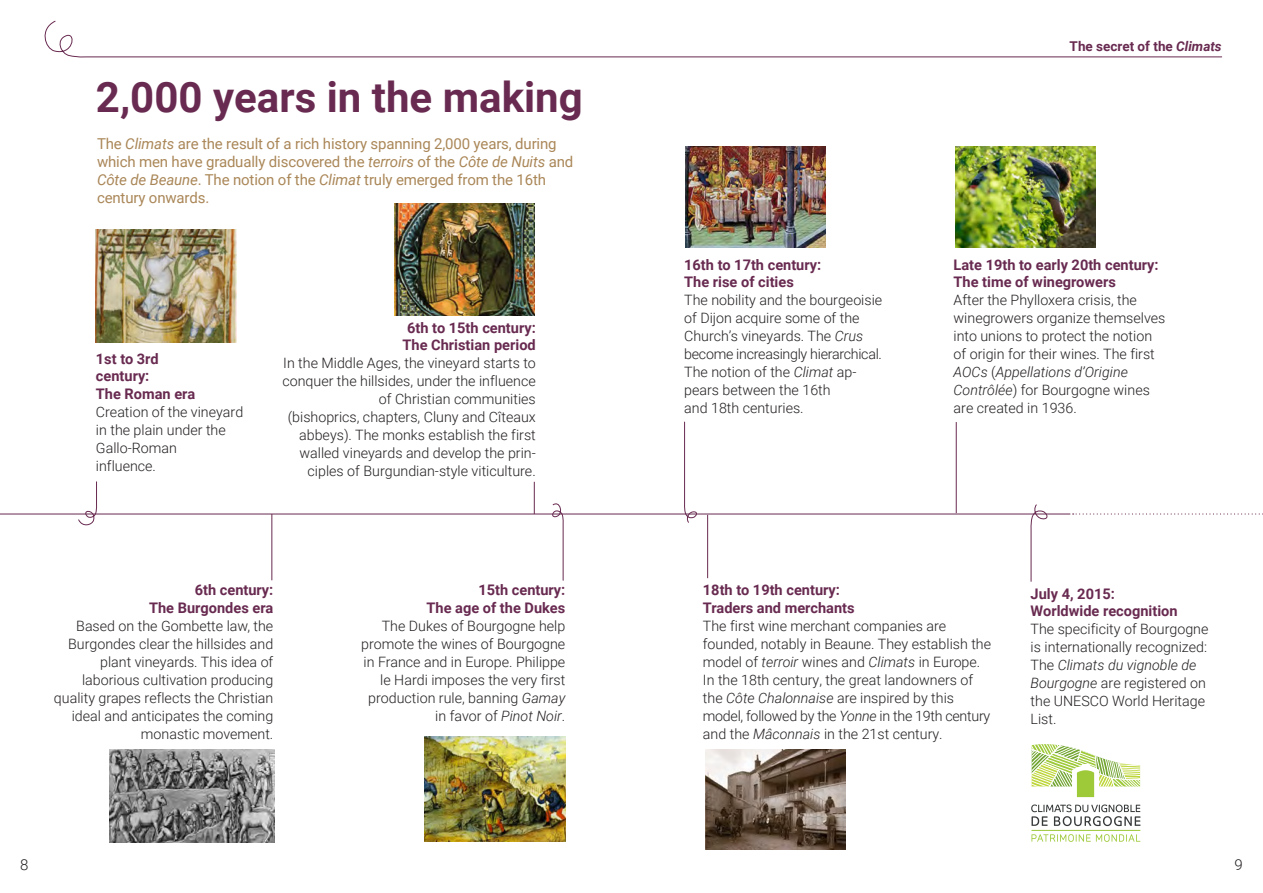
<style>
.page{position:relative;width:1263px;height:893px;background:#fff}
.page>*{position:absolute;margin:0;border:0;box-sizing:border-box;transform-origin:0 0}
.t1{font:700 42px "Roboto";color:#682a50}
.t2{font:15px/18px "Roboto";letter-spacing:-.01em;color:#aa8758}
.t3{font:300 15px "Roboto";color:#231f20}
.t4{font:700 14.55px/17.5px "Roboto";color:#682a50}
.t5{font:300 14.25px/18px "Roboto";color:#231f20}
.t6{font:700 13.5px "Roboto";color:#682a50}
.s1{font-style:italic}
</style>
<div class="page">
<hr style="left:0;top:514px;width:1070px;height:1px;background:#682a50">
<hr style="left:271px;top:514px;width:1px;height:66px;background:#682a50">
<hr style="left:534px;top:482px;width:1px;height:32px;background:#682a50">
<hr style="left:956px;top:422px;width:1px;height:91px;background:#682a50">
<hr style="left:707px;top:515px;width:1px;height:63px;background:#682a50">
<svg style="left:1073px;top:513px;width:190px;height:2px"></svg>
<svg style="left:44px;top:20px;width:1178px;height:38px"></svg>
<img style="left:394px;top:203px;width:141px;height:113px">
<img style="left:96px;top:230px;width:140px;height:112px">
<img style="left:685px;top:147px;width:140px;height:100px">
<img style="left:955px;top:147px;width:140px;height:100px">
<img style="left:110px;top:749px;width:165px;height:93px">
<img style="left:425px;top:737px;width:140px;height:105px">
<img style="left:705px;top:749px;width:141px;height:101px">
<svg style="left:1031px;top:834px;width:109px;height:8px"></svg>
<hr style="left:1031px;top:830px;width:109px;height:1px;background:#9ec939">
<svg style="left:1031px;top:744px;width:109px;height:82px"></svg>
<svg style="left:1030px;top:504px;width:20px;height:78px"></svg>
<svg style="left:77px;top:481px;width:20px;height:45px"></svg>
<svg style="left:552px;top:503px;width:12px;height:78px"></svg>
<svg style="left:683px;top:421px;width:16px;height:102px"></svg>
<p class="t1" style="left:96px;top:68px;width:488px">2,000 years in the making</p>
<p class="t2" style="left:97px;top:134px;width:478px">The <span class="s1">Climats</span> are the result of a rich history spanning 2,000 years, during which men have gradually discovered the <span class="s1">terroirs</span> of the <span class="s1">Côte de Nuits</span> and <span class="s1">Côte de Beaune</span>. The notion of the <span class="s1">Climat</span> truly emerged from the 16th century onwards.</p>
<p class="t4" style="left:96px;top:349px;width:64px">1st to 3rd century:</p>
<p class="t4" style="left:96px;top:384px;width:101px">The Roman era</p>
<p class="t5" style="left:96px;top:402px;width:149px">Creation of the vineyard in the plain under the<br>Gallo-Roman<br>influence.</p>
<p class="t4" style="left:403px;top:318px;width:135px;text-align:center">6th to 15th century:<br>The Christian period</p>
<p class="t5" style="left:282px;top:353px;width:255px;text-align:right">In the Middle Ages, the vineyard starts to conquer the hillsides, under the influence of Christian communities<br>(bishoprics, chapters, Cluny and Cîteaux abbeys). The monks establish the first walled vineyards and develop the prin&shy;ciples of Burgundian-style viticulture.</p>
<p class="t4" style="left:149px;top:581px;width:126px;text-align:right">6th century:<br>The Burgondes era</p>
<p class="t5" style="left:54px;top:616px;width:221px;text-align:right">Based on the Gombette law, the<br>Burgondes clear the hillsides and plant vineyards. This idea of laborious cultivation producing quality grapes reflects the Christian ideal and anticipates the coming monastic movement.</p>
<p class="t4" style="left:478px;top:581px;width:88px">15th century:</p>
<p class="t4" style="left:426px;top:598px;width:140px">The age of the Dukes</p>
<p class="t5" style="left:361px;top:616px;width:206px;text-align:right">The Dukes of Bourgogne help promote the wines of Bourgogne in France and in Europe. Philippe le Hardi imposes the very first production rule, banning <span class="s1">Gamay </span>in favor of <span class="s1">Pinot Noir</span>.</p>
<p class="t6" style="left:1070px;top:36px;width:154px">The secret of the <span class="s1">Climats</span></p>
<p class="t4" style="left:684px;top:255px;width:138px">16th to 17th century:</p>
<p class="t4" style="left:684px;top:273px;width:111px">The rise of cities</p>
<p class="t5" style="left:684px;top:291px;width:200px">The nobility and the bourgeoisie of Dijon acquire some of the<br>Church’s vineyards. The <span class="s1">Crus </span>become increasingly hierarchical.</p>
<p class="t5" style="left:684px;top:363px;width:174px">The notion of the <span class="s1">Climat</span> ap&shy;pears between the 16th and 18th centuries.</p>
<p class="t4" style="left:953px;top:255px;width:206px">Late 19th to early 20th century:</p>
<p class="t4" style="left:953px;top:273px;width:164px">The time of winegrowers</p>
<p class="t5" style="left:953px;top:291px;width:213px">After the Phylloxera crisis, the winegrowers organize themselves into unions to protect the notion of origin for their wines. The first<br><span class="s1">AOCs</span> (<span class="s1">Appellations d’Origine<br>Contrôlée</span>) for Bourgogne wines are created in 1936.</p>
<p class="t4" style="left:703px;top:581px;width:138px">18th to 19th century:</p>
<p class="t4" style="left:703px;top:598px;width:153px">Traders and merchants</p>
<p class="t5" style="left:703px;top:616px;width:290px">The first wine merchant companies are founded, notably in Beaune. They establish the model of <span class="s1">terroir</span> wines and <span class="s1">Climats</span> in Europe.<br>In the 18th century, the great landowners of the <span class="s1">Côte Chalonnaise</span> are inspired by this model, followed by the <span class="s1">Yonne</span> in the 19th century and the <span class="s1">Mâconnais</span> in the 21st century.</p>
<p class="t4" style="left:1030px;top:584px;width:86px">July 4, 2015:</p>
<p class="t4" style="left:1030px;top:601px;width:149px">Worldwide recognition</p>
<p class="t5" style="left:1030px;top:619px;width:179px">The specificity of Bourgogne is internationally recognized:<br>The <span class="s1">Climats du vignoble de<br>Bourgogne</span> are registered on the UNESCO World Heritage<br>List.</p>
<p class="t3" style="left:20px;top:855px;width:10px">8</p>
<p class="t3" style="left:1234px;top:855px;width:10px">9</p>
</div>
